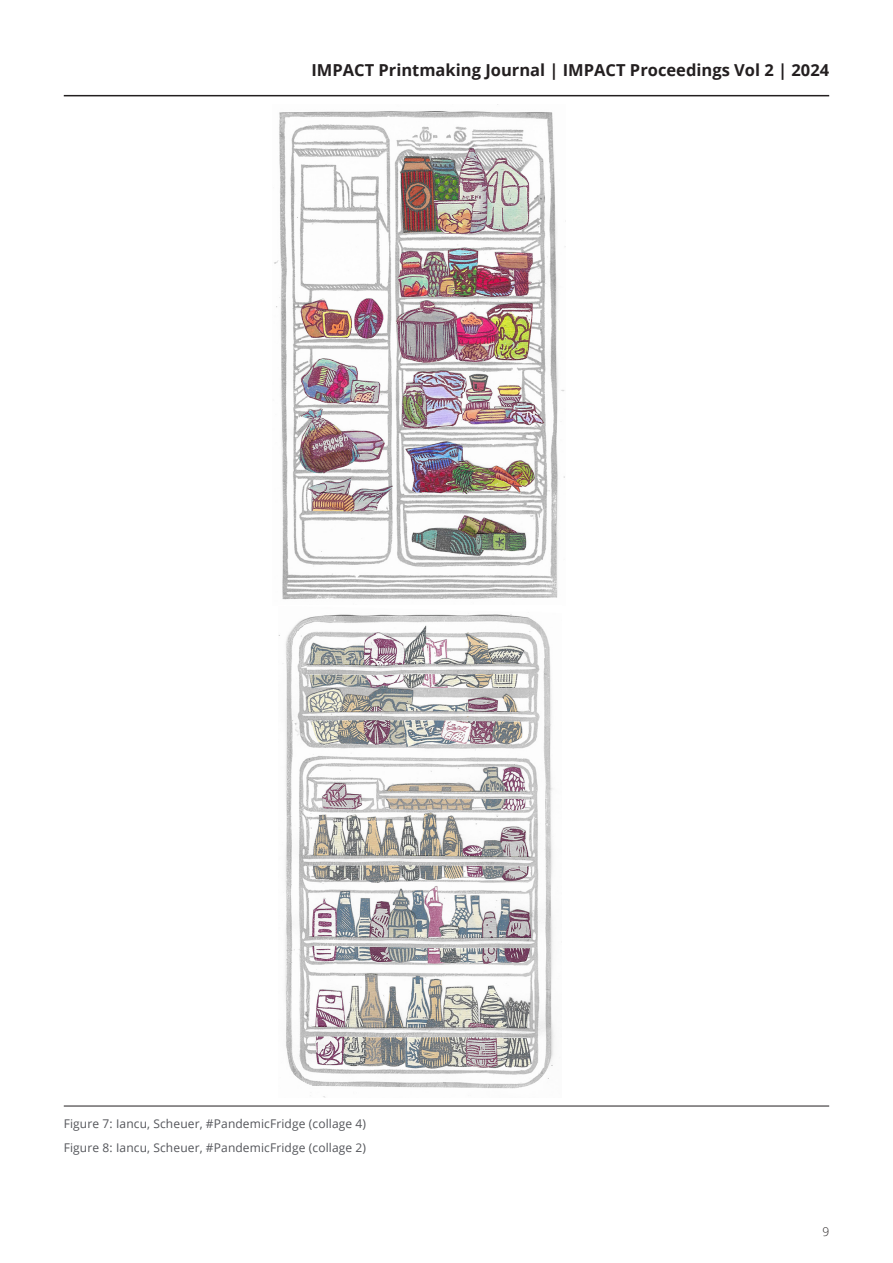
<style>
.page{position:relative;width:893px;height:1263px;background:#fff}
.page>*{position:absolute;margin:0;border:0;box-sizing:border-box;transform-origin:0 0}
.t1{font:700 16.5px "Open Sans";color:#231f20}
.t2{font:12px "Open Sans";letter-spacing:.01em;color:#54555a}
.t3{font:300 12px "Open Sans";color:#231f20}
</style>
<div class="page">
<hr style="left:64px;top:95px;width:765px;height:1px;background:#231f20">
<hr style="left:64px;top:1106px;width:765px;height:1px;background:#231f20">
<img style="left:274px;top:111px;width:292px;height:489px">
<img style="left:279px;top:614px;width:276px;height:483px">
<h1 class="t1" style="left:311px;top:59px;width:519px">IMPACT Printmaking Journal | IMPACT Proceedings Vol 2 | 2024</h1>
<p class="t2" style="left:64px;top:1115px;width:304px">Figure 7: Iancu, Scheuer, #PandemicFridge (collage 4)</p>
<p class="t2" style="left:64px;top:1139px;width:304px">Figure 8: Iancu, Scheuer, #PandemicFridge (collage 2)</p>
<p class="t3" style="left:822px;top:1223px;width:8px">9</p>
</div>
